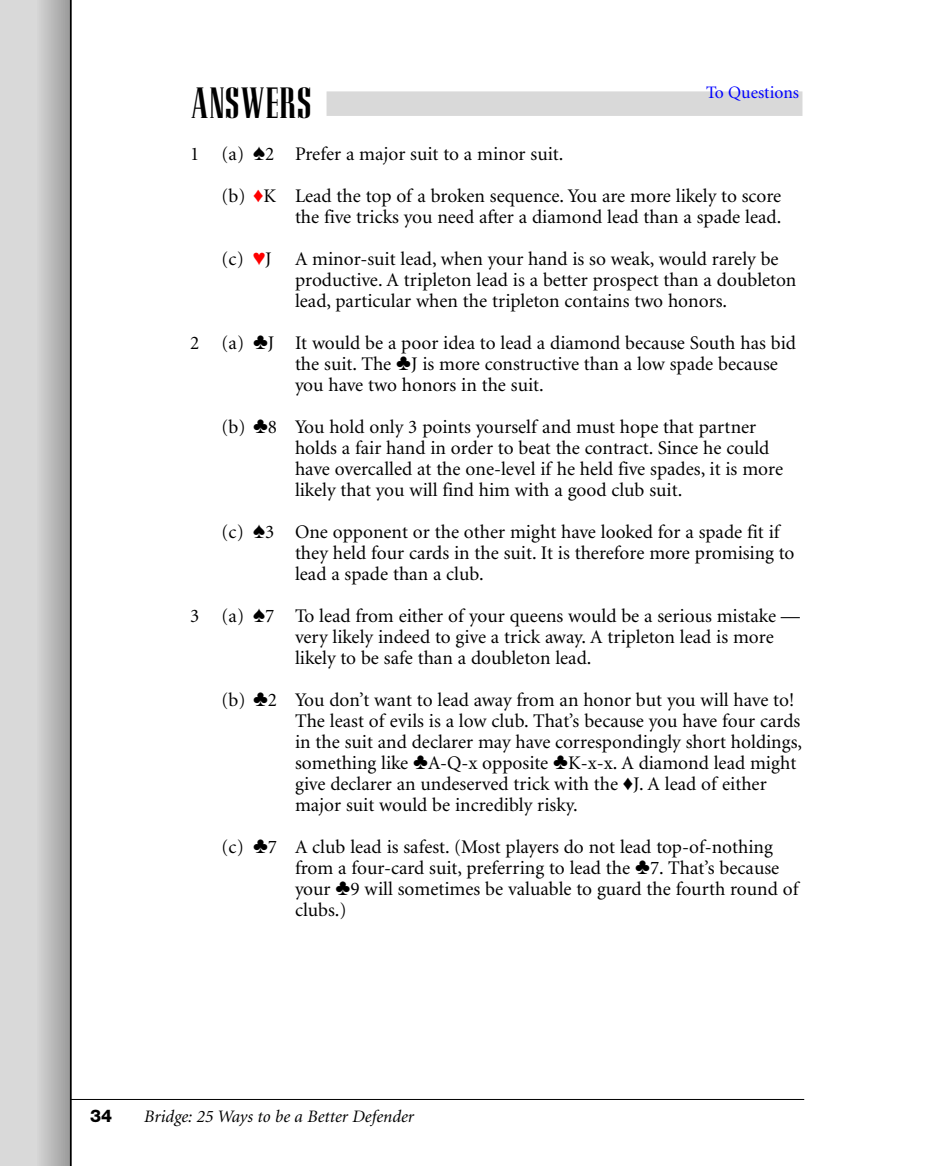
<style>
.page{position:relative;width:931px;height:1166px;background:#fff}
.page>*{position:absolute;margin:0;border:0;box-sizing:border-box;transform-origin:0 0}
.t1{font:38.5px "Corvinus Skyline";color:#000}
.t2{font:19.25px/21px "Minion";color:#000}
.t3{font:italic 17.5px "Minion";color:#000}
.t4{font:17.5px "Minion";color:#00f}
.t5{font:800 17.5px "Helvetica Neue";color:#000}
.s1{color:#f00}
</style>
<div class="page">
<div style="left:326px;top:91px;width:476px;height:25px;background:#d9d9d9"></div>
<div style="left:0;top:0;width:71px;height:1165px;background:#d9d9d9"></div>
<hr style="left:38px;top:0;width:3px;height:1165px;background:#d1d1d1">
<hr style="left:40px;top:0;width:3px;height:1165px;background:#ccc">
<hr style="left:42px;top:0;width:3px;height:1165px;background:#c7c7c7">
<hr style="left:44px;top:0;width:3px;height:1165px;background:#c2c2c2">
<hr style="left:46px;top:0;width:3px;height:1165px;background:#bdbdbd">
<hr style="left:48px;top:0;width:3px;height:1165px;background:#b8b8b8">
<hr style="left:50px;top:0;width:3px;height:1165px;background:#b3b3b3">
<hr style="left:52px;top:0;width:3px;height:1165px;background:#aeaeae">
<hr style="left:54px;top:0;width:3px;height:1165px;background:#a9a9a9">
<hr style="left:56px;top:0;width:3px;height:1165px;background:#a4a4a4">
<hr style="left:58px;top:0;width:3px;height:1165px;background:#9f9f9f">
<hr style="left:60px;top:0;width:3px;height:1165px;background:#9a9a9a">
<hr style="left:62px;top:0;width:3px;height:1165px;background:#959595">
<hr style="left:64px;top:0;width:3px;height:1165px;background:#909090">
<hr style="left:66px;top:0;width:3px;height:1165px;background:#8b8b8b">
<hr style="left:68px;top:0;width:3px;height:1165px;background:#868686">
<hr style="left:70px;top:0;width:2px;height:1165px;background:#000">
<hr style="left:71px;top:1099px;width:733px;height:1px;background:#000">
<p class="t4" style="left:706px;top:86px;width:94px">To Questions</p>
<p class="t1" style="left:190px;top:85px;width:123px">ANSWERS</p>
<p class="t2" style="left:221px;top:134px;width:561px;line-height:42px;text-indent:-32px">1 (a) ♠2 Prefer a major suit to a minor suit.<br>(b) <span class="s1">♦</span>K Lead the top of a broken sequence. You are more likely to score</p>
<p class="t2" style="left:221px;top:197px;width:561px;line-height:42px;text-align:right">the five tricks you need after a diamond lead than a spade lead.<br>(c) <span class="s1">♥</span>J A minor-suit lead, when your hand is so weak, would rarely be</p>
<p class="t2" style="left:295px;top:271px;width:503px">productive. A tripleton lead is a better prospect than a doubleton lead, particular when the tripleton contains two honors.</p>
<p class="t2" style="left:295px;top:334px;width:502px;text-indent:-105px">2 (a) ♣J It would be a poor idea to lead a diamond because South has bid the suit. The ♣J is more constructive than a low spade because you have two honors in the suit.</p>
<p class="t2" style="left:295px;top:418px;width:489px;text-indent:-73px">(b) ♣8 You hold only 3 points yourself and must hope that partner holds a fair hand in order to beat the contract. Since he could have overcalled at the one-level if he held five spades, it is more likely that you will find him with a good club suit.</p>
<p class="t2" style="left:295px;top:523px;width:501px;text-indent:-73px">(c) ♠3 One opponent or the other might have looked for a spade fit if they held four cards in the suit. It is therefore more promising to lead a spade than a club.</p>
<p class="t2" style="left:295px;top:607px;width:507px;text-indent:-105px">3 (a) ♠7 To lead from either of your queens would be a serious mistake — very likely indeed to give a trick away. A tripleton lead is more likely to be safe than a doubleton lead.</p>
<p class="t2" style="left:295px;top:691px;width:508px;text-indent:-73px">(b) ♣2 You don’t want to lead away from an honor but you will have to!<br>The least of evils is a low club. That’s because you have four cards in the suit and declarer may have correspondingly short holdings, something like ♣A-Q-x opposite ♣K-x-x. A diamond lead might give declarer an undeserved trick with the ♦J. A lead of either major suit would be incredibly risky.</p>
<p class="t2" style="left:295px;top:838px;width:505px;text-indent:-73px">(c) ♣7 A club lead is safest. (Most players do not lead top-of-nothing from a four-card suit, preferring to lead the ♣7. That’s because your ♣9 will sometimes be valuable to guard the fourth round of clubs.)</p>
<p class="t5" style="left:90px;top:1109px;width:24px">34</p>
<p class="t3" style="left:144px;top:1109px;width:271px">Bridge: 25 Ways to be a Better Defender</p>
</div>
